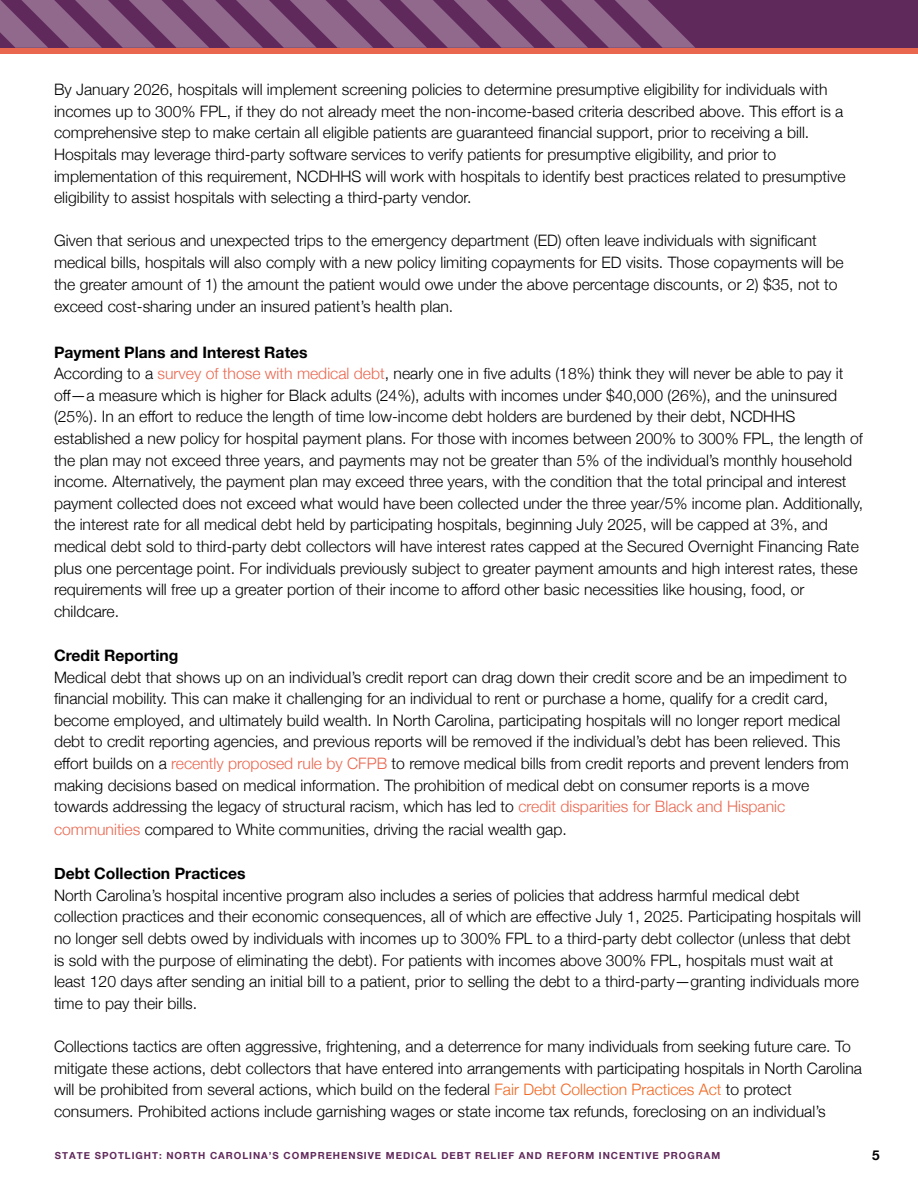
<style>
.page{position:relative;width:918px;height:1188px;background:#fff}
.page>*{position:absolute;margin:0;border:0;box-sizing:border-box;transform-origin:0 0}
.t1{font:300 15.75px/21.6px "Helvetica Neue";color:#000}
.t2{font:700 13.5px "Helvetica Neue";color:#000}
.t3{font:700 9.75px "Helvetica Neue";letter-spacing:.1em;color:#60295b}
.s1{font-weight:700}
.s2{color:#e9674f}
.s3{color:#f26621}
</style>
<div class="page">
<div style="left:0;top:0;width:918px;height:49px;background:#60295b"></div>
<div style="left:0;top:48px;width:918px;height:5px;background:#e9674f"></div>
<svg style="left:0;top:0;width:695px;height:48px"></svg>
<p class="t1" style="left:54px;top:78px;width:793px">By January 2026, hospitals will implement screening policies to determine presumptive eligibility for individuals with incomes up to 300% FPL, if they do not already meet the non-income-based criteria described above. This effort is a comprehensive step to make certain all eligible patients are guaranteed financial support, prior to receiving a bill.<br>Hospitals may leverage third-party software services to verify patients for presumptive eligibility, and prior to implementation of this requirement, NCDHHS will work with hospitals to identify best practices related to presumptive eligibility to assist hospitals with selecting a third-party vendor.</p>
<p class="t1" style="left:54px;top:229px;width:791px">Given that serious and unexpected trips to the emergency department (ED) often leave individuals with significant medical bills, hospitals will also comply with a new policy limiting copayments for ED visits. Those copayments will be the greater amount of 1) the amount the patient would owe under the above percentage discounts, or 2) $35, not to exceed cost-sharing under an insured patient’s health plan.</p>
<p class="t1" style="left:54px;top:340px;width:811px"><span class="s1">Payment Plans and Interest Rates<br></span>According to a <span class="s2">survey of those with medical debt</span>, nearly one in five adults (18%) think they will never be able to pay it off—a measure which is higher for Black adults (24%), adults with incomes under $40,000 (26%), and the uninsured (25%). In an effort to reduce the length of time low-income debt holders are burdened by their debt, NCDHHS established a new policy for hospital payment plans. For those with incomes between 200% to 300% FPL, the length of the plan may not exceed three years, and payments may not be greater than 5% of the individual’s monthly household income. Alternatively, the payment plan may exceed three years, with the condition that the total principal and interest payment collected does not exceed what would have been collected under the three year/5% income plan. Additionally, the interest rate for all medical debt held by participating hospitals, beginning July 2025, will be capped at 3%, and medical debt sold to third-party debt collectors will have interest rates capped at the Secured Overnight Financing Rate plus one percentage point. For individuals previously subject to greater payment amounts and high interest rates, these requirements will free up a greater portion of their income to afford other basic necessities like housing, food, or childcare.</p>
<p class="t1" style="left:54px;top:643px;width:797px"><span class="s1">Credit Reporting<br></span>Medical debt that shows up on an individual’s credit report can drag down their credit score and be an impediment to financial mobility. This can make it challenging for an individual to rent or purchase a home, qualify for a credit card, become employed, and ultimately build wealth. In North Carolina, participating hospitals will no longer report medical debt to credit reporting agencies, and previous reports will be removed if the individual’s debt has been relieved. This effort builds on a <span class="s2">recently proposed rule by CFPB</span> to remove medical bills from credit reports and prevent lenders from making decisions based on medical information. The prohibition of medical debt on consumer reports is a move towards addressing the legacy of structural racism, which has led to <span class="s2">credit disparities for Black and Hispanic communities</span> compared to White communities, driving the racial wealth gap.</p>
<p class="t1" style="left:54px;top:862px;width:809px"><span class="s1">Debt Collection Practices<br></span>North Carolina’s hospital incentive program also includes a series of policies that address harmful medical debt collection practices and their economic consequences, all of which are effective July 1, 2025. Participating hospitals will no longer sell debts owed by individuals with incomes up to 300% FPL to a third-party debt collector (unless that debt is sold with the purpose of eliminating the debt). For patients with incomes above 300% FPL, hospitals must wait at least 120 days after sending an initial bill to a patient, prior to selling the debt to a third-party—granting individuals more time to pay their bills.</p>
<p class="t1" style="left:54px;top:1034px;width:810px">Collections tactics are often aggressive, frightening, and a deterrence for many individuals from seeking future care. To mitigate these actions, debt collectors that have entered into arrangements with participating hospitals in North Carolina will be prohibited from several actions, which build on the federal <span class="s3">Fair Debt Collection Practices Act</span> to protect consumers. Prohibited actions include garnishing wages or state income tax refunds, foreclosing on an individual’s</p>
<p class="t3" style="left:55px;top:1148px;width:667px">STATE SPOTLIGHT: NORTH CAROLINA’S COMPREHENSIVE MEDICAL DEBT RELIEF AND REFORM INCENTIVE PROGRAM</p>
<p class="t2" style="left:872px;top:1144px;width:9px">5</p>
</div>
